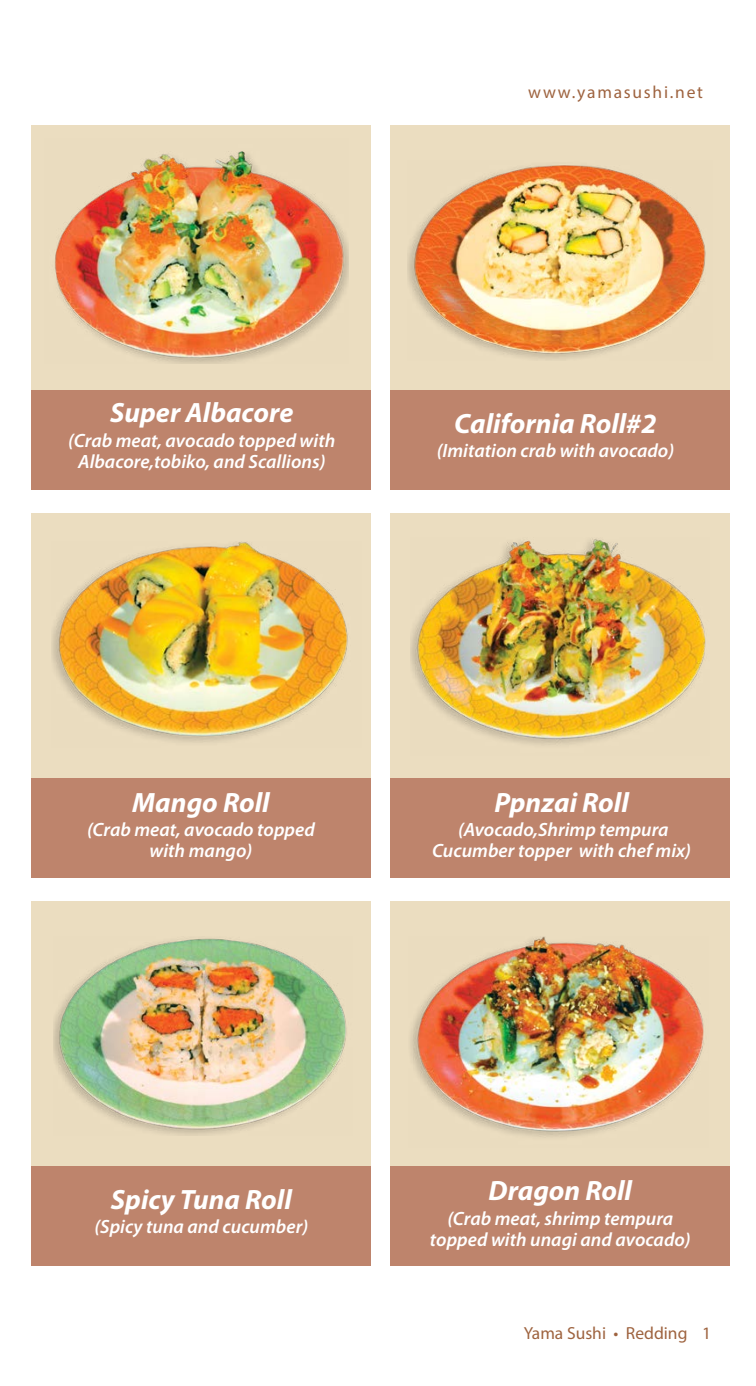
<style>
.page{position:relative;width:756px;height:1386px;background:#fff}
.page>*{position:absolute;margin:0;border:0;box-sizing:border-box;transform-origin:0 0}
.t1{font:italic 700 28px "Myriad Pro";color:#fff}
.t2{font:italic 600 19.25px/21px "Myriad Pro";color:#fff;text-align:center}
.t3{font:17.5px "Myriad Pro";letter-spacing:.005em;color:#9e633f}
.t4{font:17.5px "Myriad Pro";letter-spacing:.1em;color:#9e633f}
</style>
<div class="page">
<div style="left:31px;top:125px;width:340px;height:279px;background:#ebddc0"></div>
<div style="left:31px;top:390px;width:340px;height:99px;background:#be846c"></div>
<div style="left:31px;top:513px;width:340px;height:279px;background:#ebddc0"></div>
<div style="left:31px;top:778px;width:340px;height:100px;background:#be846c"></div>
<div style="left:31px;top:902px;width:340px;height:278px;background:#ebddc0"></div>
<div style="left:31px;top:1166px;width:340px;height:100px;background:#be846c"></div>
<div style="left:391px;top:125px;width:339px;height:279px;background:#ebddc0"></div>
<div style="left:391px;top:390px;width:339px;height:99px;background:#be846c"></div>
<div style="left:391px;top:513px;width:339px;height:279px;background:#ebddc0"></div>
<div style="left:391px;top:778px;width:339px;height:100px;background:#be846c"></div>
<div style="left:391px;top:902px;width:339px;height:278px;background:#ebddc0"></div>
<div style="left:391px;top:1166px;width:339px;height:100px;background:#be846c"></div>
<img style="left:408px;top:165px;width:298px;height:195px">
<img style="left:53px;top:938px;width:294px;height:198px">
<img style="left:52px;top:542px;width:296px;height:201px">
<img style="left:55px;top:151px;width:294px;height:212px">
<img style="left:410px;top:937px;width:294px;height:201px">
<img style="left:410px;top:538px;width:296px;height:207px">
<p class="t4" style="left:528px;top:81px;width:176px">www.yamasushi.net</p>
<h1 class="t1" style="left:110px;top:395px;width:185px">Super Albacore</h1>
<p class="t2" style="left:68px;top:430px;width:269px">(Crab meat, avocado topped with<br>Albacore,tobiko, and Scallions)</p>
<h1 class="t1" style="left:454px;top:405px;width:204px">California Roll#2</h1>
<p class="t2" style="left:437px;top:440px;width:239px">(Imitation crab with avocado)</p>
<h1 class="t1" style="left:132px;top:784px;width:139px">Mango Roll</h1>
<p class="t2" style="left:87px;top:819px;width:229px">(Crab meat, avocado topped with mango)</p>
<h1 class="t1" style="left:494px;top:784px;width:136px">Ppnzai Roll</h1>
<p class="t2" style="left:432px;top:819px;width:260px">(Avocado,Shrimp tempura<br>Cucumber topper with chef mix)</p>
<h1 class="t1" style="left:111px;top:1181px;width:182px">Spicy Tuna Roll</h1>
<p class="t2" style="left:95px;top:1216px;width:215px">(Spicy tuna and cucumber)</p>
<h1 class="t1" style="left:489px;top:1173px;width:145px">Dragon Roll</h1>
<p class="t2" style="left:430px;top:1207px;width:262px">(Crab meat, shrimp tempura topped with unagi and avocado)</p>
<p class="t3" style="left:524px;top:1322px;width:189px">Yama Sushi • Redding 1</p>
</div>
